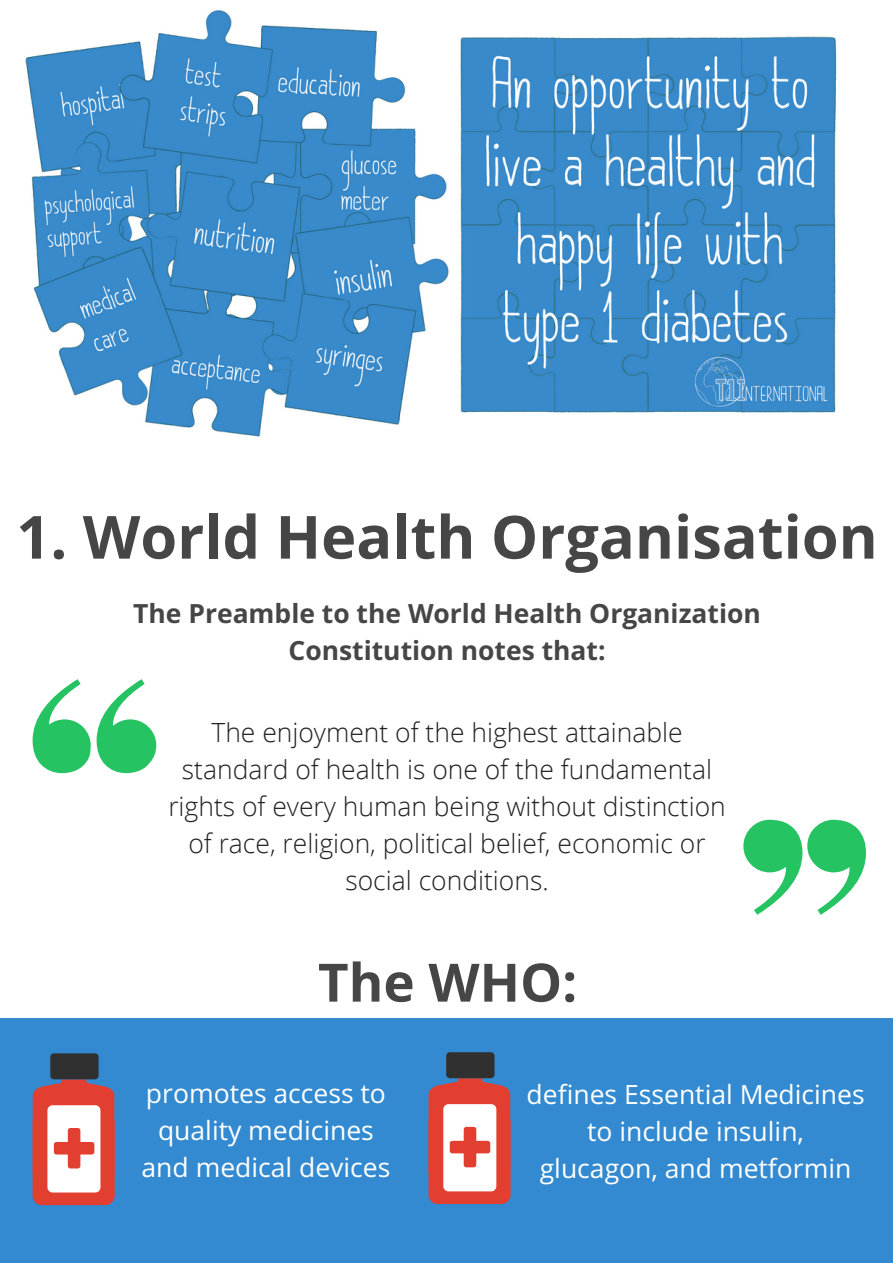
<style>
.page{position:relative;width:893px;height:1263px;background:#fff}
.page>*{position:absolute;margin:0;border:0;box-sizing:border-box;transform-origin:0 0}
.t1{font:700 59.55px "Open Sans";color:#464646}
.t2{font:700 52.95px "Open Sans";color:#464646}
.t3{font:26.55px/37px "Open Sans";color:#fff;text-align:center}
.t4{font:300 26.4px/37px "Open Sans";color:#222;text-align:center}
.t5{font:700 26.4px/37px "Open Sans";color:#464646;text-align:center}
</style>
<div class="page">
<svg style="left:33px;top:679px;width:58px;height:94px"></svg>
<svg style="left:97px;top:679px;width:59px;height:94px"></svg>
<svg style="left:743px;top:820px;width:123px;height:95px"></svg>
<div style="left:0;top:1018px;width:892px;height:244px;background:#338ad1"></div>
<svg style="left:33px;top:1079px;width:82px;height:126px;background:#d44740"></svg>
<div style="left:47px;top:1105px;width:53px;height:87px;background:#fff;border-radius:5px"></div>
<div style="left:50px;top:1053px;width:49px;height:26px;background:#303030;border-radius:4px"></div>
<div style="left:54px;top:1142px;width:40px;height:12px;background:#e33f31;border-radius:3px"></div>
<div style="left:68px;top:1128px;width:12px;height:40px;background:#e33f31;border-radius:3px"></div>
<svg style="left:428px;top:1078px;width:82px;height:126px;background:#d44740"></svg>
<div style="left:443px;top:1104px;width:53px;height:87px;background:#fff;border-radius:5px"></div>
<div style="left:446px;top:1052px;width:48px;height:26px;background:#303030;border-radius:4px"></div>
<div style="left:450px;top:1141px;width:40px;height:12px;background:#e33f31;border-radius:3px"></div>
<div style="left:463px;top:1127px;width:13px;height:40px;background:#e33f31;border-radius:3px"></div>
<img style="left:25px;top:10px;width:812px;height:427px">
<h1 class="t1" style="left:16px;top:495px;width:862px">1. World Health Organisation</h1>
<p class="t5" style="left:133px;top:594px;width:629px">The Preamble to the World Health Organization<br>Constitution notes that:</p>
<p class="t4" style="left:168px;top:713px;width:559px">The enjoyment of the highest attainable standard of health is one of the fundamental rights of every human being without distinction of race, religion, political belief, economic or social conditions.</p>
<h2 class="t2" style="left:318px;top:945px;width:261px">The WHO:</h2>
<p class="t3" style="left:141px;top:1074px;width:250px">promotes access to quality medicines and medical devices</p>
<p class="t3" style="left:526px;top:1075px;width:339px">defines Essential Medicines to include insulin, glucagon, and metformin</p>
</div>
